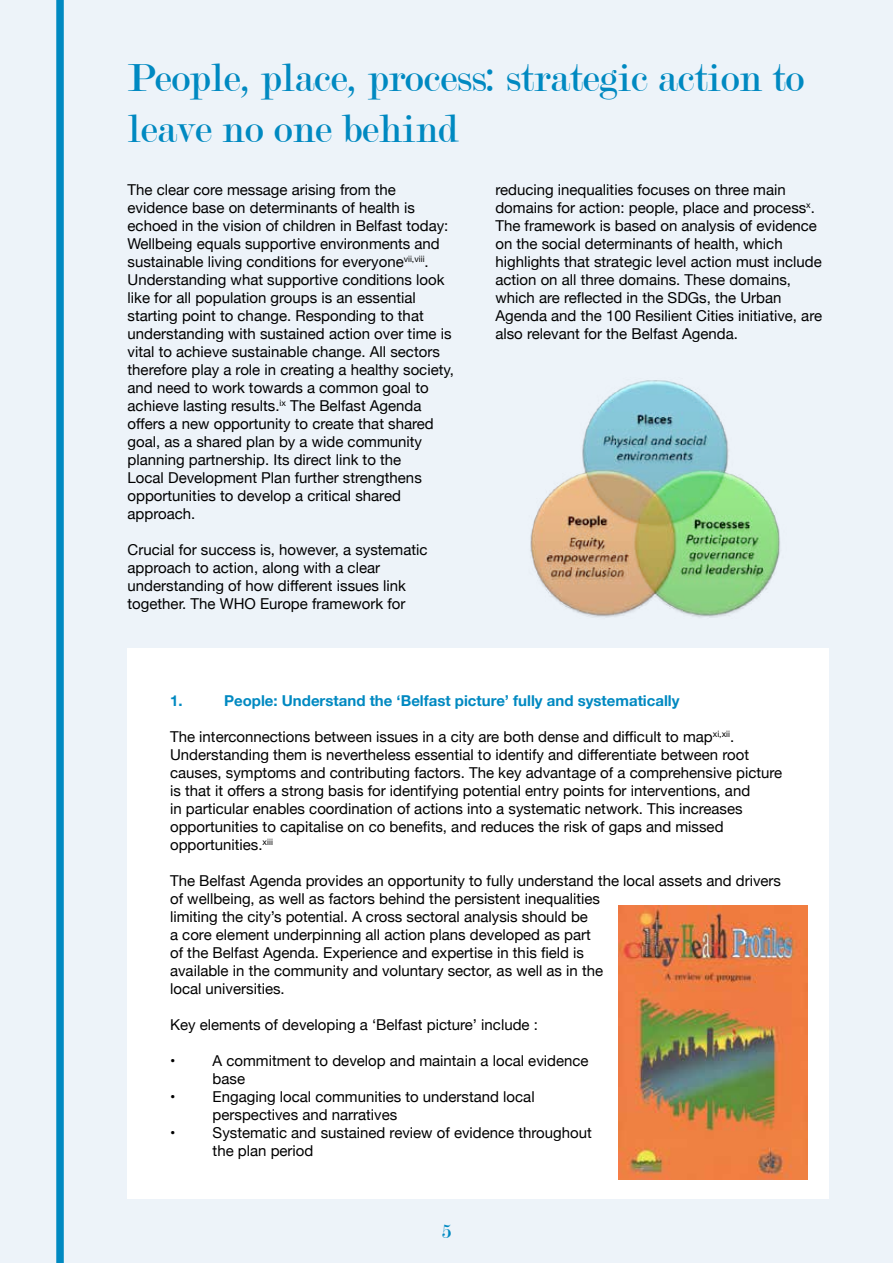
<style>
.page{position:relative;width:893px;height:1263px;background:#edf3f9}
.page>*{position:absolute;margin:0;border:0;box-sizing:border-box;transform-origin:0 0}
.t1{font:42px/50.4px "Modern";color:#0089c1}
.t2{font:21px "Modern";color:#0089c1}
.t3{font:15px/18px "Helvetica Neue";color:#000}
.t4{font:700 15px "Helvetica Neue";color:#0089c1}
</style>
<div class="page">
<div style="left:128px;top:648px;width:701px;height:551px;background:#fff"></div>
<div style="left:56px;top:0;width:8px;height:1263px;background:#0089c1"></div>
<img style="left:530px;top:380px;width:250px;height:238px">
<img style="left:619px;top:906px;width:188px;height:273px">
<h1 class="t1" style="left:128px;top:53px;width:678px">People, place, process: strategic action to leave no one behind</h1>
<p class="t3" style="left:128px;top:182px;width:328px">The clear core message arising from the evidence base on determinants of health is echoed in the vision of children in Belfast today:<br>Wellbeing equals supportive environments and sustainable living conditions for everyone<sup>vii,viii</sup>.<br>Understanding what supportive conditions look like for all population groups is an essential starting point to change. Responding to that understanding with sustained action over time is vital to achieve sustainable change. All sectors therefore play a role in creating a healthy society, and need to work towards a common goal to achieve lasting results.<sup>ix</sup> The Belfast Agenda offers a new opportunity to create that shared goal, as a shared plan by a wide community planning partnership. Its direct link to the<br>Local Development Plan further strengthens opportunities to develop a critical shared approach.</p>
<p class="t3" style="left:128px;top:542px;width:302px">Crucial for success is, however, a systematic approach to action, along with a clear understanding of how different issues link together. The WHO Europe framework for</p>
<p class="t3" style="left:495px;top:182px;width:328px">reducing inequalities focuses on three main domains for action: people, place and process<sup>x</sup>.<br>The framework is based on analysis of evidence on the social determinants of health, which highlights that strategic level action must include action on all three domains. These domains, which are reflected in the SDGs, the Urban Agenda and the 100 Resilient Cities initiative, are also relevant for the Belfast Agenda.</p>
<p class="t4" style="left:170px;top:688px;width:14px">1.</p>
<p class="t4" style="left:224px;top:688px;width:457px">People: Understand the ‘Belfast picture’ fully and systematically</p>
<p class="t3" style="left:170px;top:728px;width:614px">The interconnections between issues in a city are both dense and difficult to map<sup>xi,xii</sup>.<br>Understanding them is nevertheless essential to identify and differentiate between root causes, symptoms and contributing factors. The key advantage of a comprehensive picture is that it offers a strong basis for identifying potential entry points for interventions, and<br>in particular enables coordination of actions into a systematic network. This increases opportunities to capitalise on co benefits, and reduces the risk of gaps and missed opportunities.<sup>xiii</sup></p>
<p class="t3" style="left:170px;top:872px;width:612px">The Belfast Agenda provides an opportunity to fully understand the local assets and drivers of wellbeing, as well as factors behind the persistent inequalities<br>limiting the city’s potential. A cross sectoral analysis should be<br>a core element underpinning all action plans developed as part<br>of the Belfast Agenda. Experience and expertise in this field is<br>available in the community and voluntary sector, as well as in the<br>local universities.</p>
<p class="t3" style="left:170px;top:1016px;width:369px">Key elements of developing a ‘Belfast picture’ include :</p>
<p class="t3" style="left:170px;top:1052px;width:7px">•</p>
<p class="t3" style="left:213px;top:1052px;width:377px">A commitment to develop and maintain a local evidence base</p>
<p class="t3" style="left:170px;top:1088px;width:7px">•</p>
<p class="t3" style="left:213px;top:1088px;width:324px">Engaging local communities to understand local perspectives and narratives</p>
<p class="t3" style="left:170px;top:1124px;width:7px">•</p>
<p class="t3" style="left:213px;top:1124px;width:381px">Systematic and sustained review of evidence throughout the plan period</p>
<h2 class="t2" style="left:442px;top:1221px;width:11px">5</h2>
</div>
